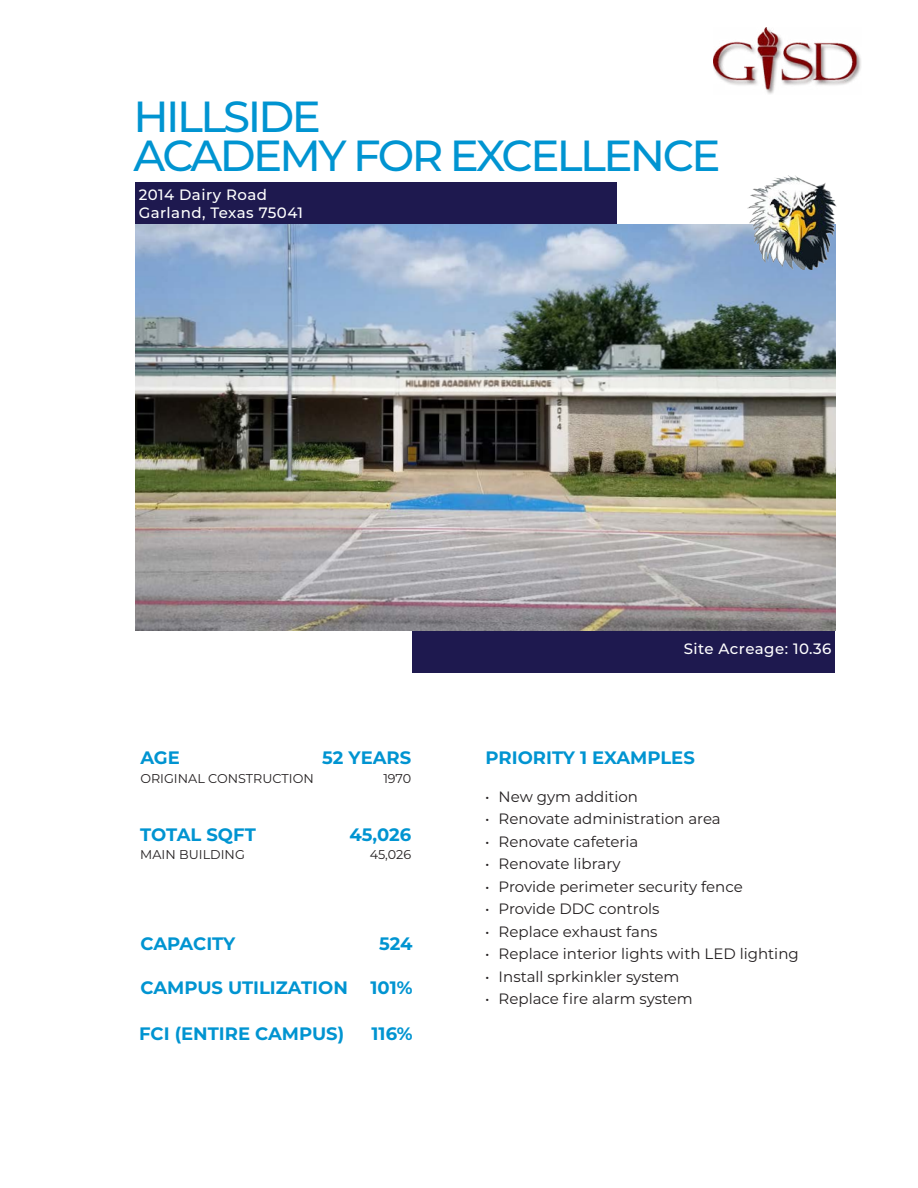
<style>
.page{position:relative;width:918px;height:1188px;background:#fff}
.page>*{position:absolute;margin:0;border:0;box-sizing:border-box;transform-origin:0 0}
.t1{font:500 43.5px "Montserrat";letter-spacing:-.06em;color:#0094d1}
.t2{font:700 18px "Montserrat";color:#0094d1}
.t3{font:15px "Montserrat";color:#231f20}
.t4{font:500 15px "Montserrat";letter-spacing:.03em;color:#fff}
.t5{font:12.75px "Montserrat";color:#231f20}
</style>
<div class="page">
<img style="left:713px;top:27px;width:148px;height:67px">
<div style="left:413px;top:630px;width:422px;height:42px;background:#1e194f"></div>
<img style="left:135px;top:224px;width:700px;height:406px">
<div style="left:135px;top:183px;width:482px;height:41px;background:#1e194f"></div>
<img style="left:745px;top:175px;width:92px;height:95px">
<p class="t1" style="left:134px;top:86px;width:189px">HILLSIDE</p>
<p class="t1" style="left:134px;top:125px;width:589px">ACADEMY FOR EXCELLENCE</p>
<p class="t4" style="left:139px;top:184px;width:130px">2014 Dairy Road</p>
<p class="t4" style="left:139px;top:202px;width:166px">Garland, Texas 75041</p>
<p class="t2" style="left:140px;top:744px;width:41px">AGE</p>
<p class="t2" style="left:322px;top:744px;width:90px">52 YEARS</p>
<p class="t5" style="left:140px;top:770px;width:175px">ORIGINAL CONSTRUCTION</p>
<p class="t5" style="left:383px;top:770px;width:29px">1970</p>
<p class="t2" style="left:140px;top:822px;width:117px">TOTAL SQFT</p>
<p class="t2" style="left:349px;top:822px;width:63px">45,026</p>
<p class="t5" style="left:140px;top:845px;width:106px">MAIN BUILDING</p>
<p class="t5" style="left:370px;top:845px;width:43px">45,026</p>
<p class="t2" style="left:141px;top:931px;width:96px">CAPACITY</p>
<p class="t2" style="left:379px;top:931px;width:35px">524</p>
<p class="t2" style="left:140px;top:975px;width:209px">CAMPUS UTILIZATION</p>
<p class="t2" style="left:139px;top:1021px;width:207px">FCI (ENTIRE CAMPUS)</p>
<p class="t2" style="left:371px;top:975px;width:44px">101%</p>
<p class="t2" style="left:372px;top:1021px;width:43px">116%</p>
<p class="t4" style="left:684px;top:638px;width:149px">Site Acreage: 10.36</p>
<p class="t2" style="left:486px;top:744px;width:211px">PRIORITY 1 EXAMPLES</p>
<p class="t3" style="left:485px;top:786px;width:154px">• New gym addition</p>
<p class="t3" style="left:485px;top:809px;width:237px">• Renovate administration area</p>
<p class="t3" style="left:485px;top:831px;width:155px">• Renovate cafeteria</p>
<p class="t3" style="left:485px;top:854px;width:137px">• Renovate library</p>
<p class="t3" style="left:485px;top:876px;width:259px">• Provide perimeter security fence</p>
<p class="t3" style="left:485px;top:899px;width:176px">• Provide DDC controls</p>
<p class="t3" style="left:485px;top:921px;width:174px">• Replace exhaust fans</p>
<p class="t3" style="left:485px;top:944px;width:315px">• Replace interior lights with LED lighting</p>
<p class="t3" style="left:485px;top:966px;width:196px">• Install sprkinkler system</p>
<p class="t3" style="left:485px;top:989px;width:209px">• Replace fire alarm system</p>
</div>
